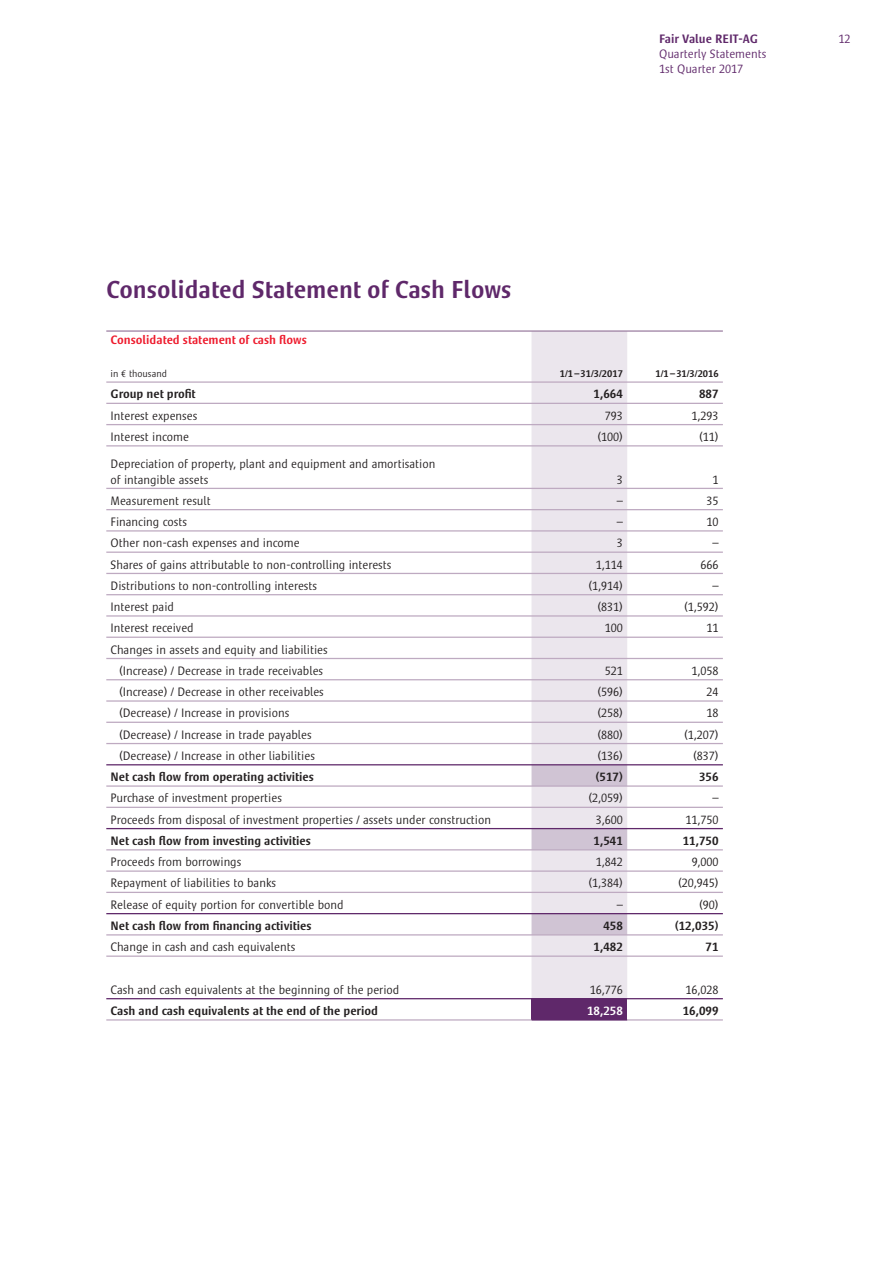
<style>
.page{position:relative;width:893px;height:1263px;background:#fff}
.page>*{position:absolute;margin:0;border:0;box-sizing:border-box;transform-origin:0 0}
.t1{font:500 25.05px "Satero Sans LT Pro";color:#5f286a}
.t2{font:300 12.45px/15.8px "Satero Sans LT Pro";color:#231f20}
.t3{font:500 12.45px "Satero Sans LT Pro";color:#231f20}
.t4{font:300 12.45px/15px "Satero Sans LT Pro";color:#5f286a}
.t5{font:500 12.45px "Satero Sans LT Pro";color:#ee1b2d}
.t6{font:500 12.45px "Satero Sans LT Pro";color:#5f286a}
.t7{font:500 12.45px "Satero Sans LT Pro";color:#fff}
.t8{font:500 10.05px "Satero Sans LT Pro";color:#231f20}
.t9{font:300 10.05px "Satero Sans LT Pro";color:#231f20}
</style>
<div class="page">
<div style="left:531px;top:332px;width:96px;height:666px;background:#ebe6ed"></div>
<svg style="left:531px;top:765px;width:96px;height:169px;background:#e0d8e3"></svg>
<div style="left:531px;top:999px;width:96px;height:21px;background:#5f286a"></div>
<hr style="left:106px;top:330px;width:617px;height:2px;background:#9d80a2">
<hr style="left:106px;top:381px;width:617px;height:2px;background:#beaac1">
<hr style="left:106px;top:403px;width:617px;height:1px;background:#beaac1">
<hr style="left:106px;top:424px;width:617px;height:1px;background:#beaac1">
<hr style="left:106px;top:445px;width:617px;height:1px;background:#beaac1">
<hr style="left:106px;top:488px;width:617px;height:1px;background:#beaac1">
<hr style="left:106px;top:509px;width:617px;height:1px;background:#beaac1">
<hr style="left:106px;top:530px;width:617px;height:1px;background:#beaac1">
<hr style="left:106px;top:551px;width:617px;height:2px;background:#beaac1">
<hr style="left:106px;top:573px;width:617px;height:1px;background:#beaac1">
<hr style="left:106px;top:594px;width:617px;height:1px;background:#beaac1">
<hr style="left:106px;top:615px;width:617px;height:2px;background:#beaac1">
<hr style="left:106px;top:637px;width:617px;height:1px;background:#beaac1">
<hr style="left:106px;top:658px;width:617px;height:1px;background:#beaac1">
<hr style="left:106px;top:679px;width:617px;height:1px;background:#beaac1">
<hr style="left:106px;top:700px;width:617px;height:2px;background:#beaac1">
<hr style="left:106px;top:722px;width:617px;height:1px;background:#beaac1">
<hr style="left:106px;top:743px;width:617px;height:1px;background:#beaac1">
<hr style="left:106px;top:785px;width:617px;height:2px;background:#beaac1">
<hr style="left:106px;top:807px;width:617px;height:1px;background:#beaac1">
<hr style="left:106px;top:849px;width:617px;height:1px;background:#beaac1">
<hr style="left:106px;top:870px;width:617px;height:2px;background:#beaac1">
<hr style="left:106px;top:892px;width:617px;height:1px;background:#beaac1">
<hr style="left:106px;top:934px;width:617px;height:1px;background:#beaac1">
<hr style="left:106px;top:955px;width:617px;height:2px;background:#beaac1">
<hr style="left:106px;top:1019px;width:425px;height:1px;background:#beaac1">
<hr style="left:627px;top:1019px;width:96px;height:1px;background:#beaac1">
<hr style="left:106px;top:764px;width:617px;height:1px;background:#5f286a">
<hr style="left:106px;top:828px;width:617px;height:1px;background:#5f286a">
<hr style="left:106px;top:913px;width:617px;height:1px;background:#5f286a">
<hr style="left:106px;top:998px;width:617px;height:1px;background:#5f286a">
<p class="t6" style="left:659px;top:34px;width:100px">Fair Value REIT-AG</p>
<p class="t4" style="left:659px;top:47px;width:109px">Quarterly Statements<br>1st Quarter 2017</p>
<p class="t4" style="left:838px;top:32px;width:14px">12</p>
<h1 class="t1" style="left:106px;top:280px;width:407px">Consolidated Statement of Cash Flows</h1>
<p class="t5" style="left:111px;top:335px;width:198px">Consolidated statement of cash flows</p>
<p class="t9" style="left:111px;top:370px;width:58px">in € thousand</p>
<p class="t8" style="left:560px;top:370px;width:65px">1/1 – 31/3/2017</p>
<p class="t8" style="left:655px;top:370px;width:65px">1/1 – 31/3/2016</p>
<p class="t3" style="left:111px;top:389px;width:87px">Group net profit</p>
<p class="t3" style="left:593px;top:389px;width:31px">1,664</p>
<p class="t3" style="left:699px;top:389px;width:21px">887</p>
<p class="t2" style="left:111px;top:408px;width:88px">Interest expenses</p>
<p class="t2" style="left:605px;top:408px;width:20px">793</p>
<p class="t2" style="left:691px;top:408px;width:29px">1,293</p>
<p class="t2" style="left:111px;top:430px;width:80px">Interest income</p>
<p class="t2" style="left:597px;top:430px;width:27px">(100)</p>
<p class="t2" style="left:699px;top:430px;width:21px">(11)</p>
<p class="t2" style="left:111px;top:456px;width:326px">Depreciation of property, plant and equipment and amortisation of intangible assets</p>
<p class="t2" style="left:617px;top:472px;width:8px">3</p>
<p class="t2" style="left:713px;top:472px;width:8px">1</p>
<p class="t2" style="left:111px;top:493px;width:102px">Measurement result</p>
<p class="t2" style="left:617px;top:493px;width:8px">–</p>
<p class="t2" style="left:707px;top:493px;width:14px">35</p>
<p class="t2" style="left:111px;top:515px;width:78px">Financing costs</p>
<p class="t2" style="left:617px;top:515px;width:8px">–</p>
<p class="t2" style="left:707px;top:515px;width:14px">10</p>
<p class="t2" style="left:111px;top:536px;width:190px">Other non-cash expenses and income</p>
<p class="t2" style="left:617px;top:536px;width:8px">3</p>
<p class="t2" style="left:712px;top:536px;width:8px">–</p>
<p class="t2" style="left:111px;top:557px;width:282px">Shares of gains attributable to non-controlling interests</p>
<p class="t2" style="left:596px;top:557px;width:29px">1,114</p>
<p class="t2" style="left:700px;top:557px;width:20px">666</p>
<p class="t2" style="left:111px;top:578px;width:208px">Distributions to non-controlling interests</p>
<p class="t2" style="left:588px;top:578px;width:36px">(1,914)</p>
<p class="t2" style="left:712px;top:578px;width:8px">–</p>
<p class="t2" style="left:111px;top:600px;width:65px">Interest paid</p>
<p class="t2" style="left:597px;top:600px;width:27px">(831)</p>
<p class="t2" style="left:684px;top:600px;width:36px">(1,592)</p>
<p class="t2" style="left:111px;top:621px;width:85px">Interest received</p>
<p class="t2" style="left:605px;top:621px;width:20px">100</p>
<p class="t2" style="left:707px;top:621px;width:14px">11</p>
<p class="t2" style="left:111px;top:639px;width:219px;line-height:21.3px;text-align:center">Changes in assets and equity and liabilities (Increase) / Decrease in trade receivables</p>
<p class="t2" style="left:605px;top:663px;width:20px">521</p>
<p class="t2" style="left:691px;top:663px;width:29px">1,058</p>
<p class="t2" style="left:119px;top:685px;width:206px">(Increase) / Decrease in other receivables</p>
<p class="t2" style="left:597px;top:685px;width:27px">(596)</p>
<p class="t2" style="left:707px;top:685px;width:14px">24</p>
<p class="t2" style="left:119px;top:706px;width:172px">(Decrease) / Increase in provisions</p>
<p class="t2" style="left:597px;top:706px;width:27px">(258)</p>
<p class="t2" style="left:707px;top:706px;width:14px">18</p>
<p class="t2" style="left:119px;top:727px;width:194px">(Decrease) / Increase in trade payables</p>
<p class="t2" style="left:597px;top:727px;width:27px">(880)</p>
<p class="t2" style="left:684px;top:727px;width:36px">(1,207)</p>
<p class="t2" style="left:119px;top:748px;width:197px">(Decrease) / Increase in other liabilities</p>
<p class="t2" style="left:597px;top:748px;width:27px">(136)</p>
<p class="t2" style="left:693px;top:748px;width:27px">(837)</p>
<p class="t3" style="left:111px;top:772px;width:205px">Net cash flow from operating activities</p>
<p class="t3" style="left:596px;top:772px;width:29px">(517)</p>
<p class="t3" style="left:699px;top:772px;width:21px">356</p>
<p class="t2" style="left:111px;top:791px;width:173px">Purchase of investment properties</p>
<p class="t2" style="left:588px;top:791px;width:36px">(2,059)</p>
<p class="t2" style="left:712px;top:791px;width:8px">–</p>
<p class="t2" style="left:111px;top:812px;width:382px">Proceeds from disposal of investment properties / assets under construction</p>
<p class="t2" style="left:596px;top:812px;width:29px">3,600</p>
<p class="t2" style="left:685px;top:812px;width:35px">11,750</p>
<p class="t3" style="left:111px;top:836px;width:202px">Net cash flow from investing activities</p>
<p class="t3" style="left:593px;top:836px;width:31px">1,541</p>
<p class="t3" style="left:683px;top:836px;width:37px">11,750</p>
<p class="t2" style="left:111px;top:855px;width:132px">Proceeds from borrowings</p>
<p class="t2" style="left:596px;top:855px;width:29px">1,842</p>
<p class="t2" style="left:692px;top:855px;width:28px">9,000</p>
<p class="t2" style="left:111px;top:876px;width:167px">Repayment of liabilities to banks</p>
<p class="t2" style="left:588px;top:876px;width:36px">(1,384)</p>
<p class="t2" style="left:678px;top:876px;width:42px">(20,945)</p>
<p class="t2" style="left:111px;top:897px;width:235px">Release of equity portion for convertible bond</p>
<p class="t2" style="left:617px;top:897px;width:8px">–</p>
<p class="t2" style="left:699px;top:897px;width:21px">(90)</p>
<p class="t3" style="left:111px;top:921px;width:203px">Net cash flow from financing activities</p>
<p class="t3" style="left:603px;top:921px;width:21px">458</p>
<p class="t3" style="left:675px;top:921px;width:45px">(12,035)</p>
<p class="t2" style="left:111px;top:940px;width:186px">Change in cash and cash equivalents</p>
<p class="t3" style="left:593px;top:942px;width:31px">1,482</p>
<p class="t3" style="left:706px;top:942px;width:14px">71</p>
<p class="t2" style="left:111px;top:982px;width:290px">Cash and cash equivalents at the beginning of the period</p>
<p class="t2" style="left:590px;top:982px;width:35px">16,776</p>
<p class="t2" style="left:685px;top:982px;width:35px">16,028</p>
<p class="t3" style="left:111px;top:1006px;width:269px">Cash and cash equivalents at the end of the period</p>
<p class="t7" style="left:587px;top:1006px;width:37px">18,258</p>
<p class="t3" style="left:683px;top:1006px;width:37px">16,099</p>
</div>
